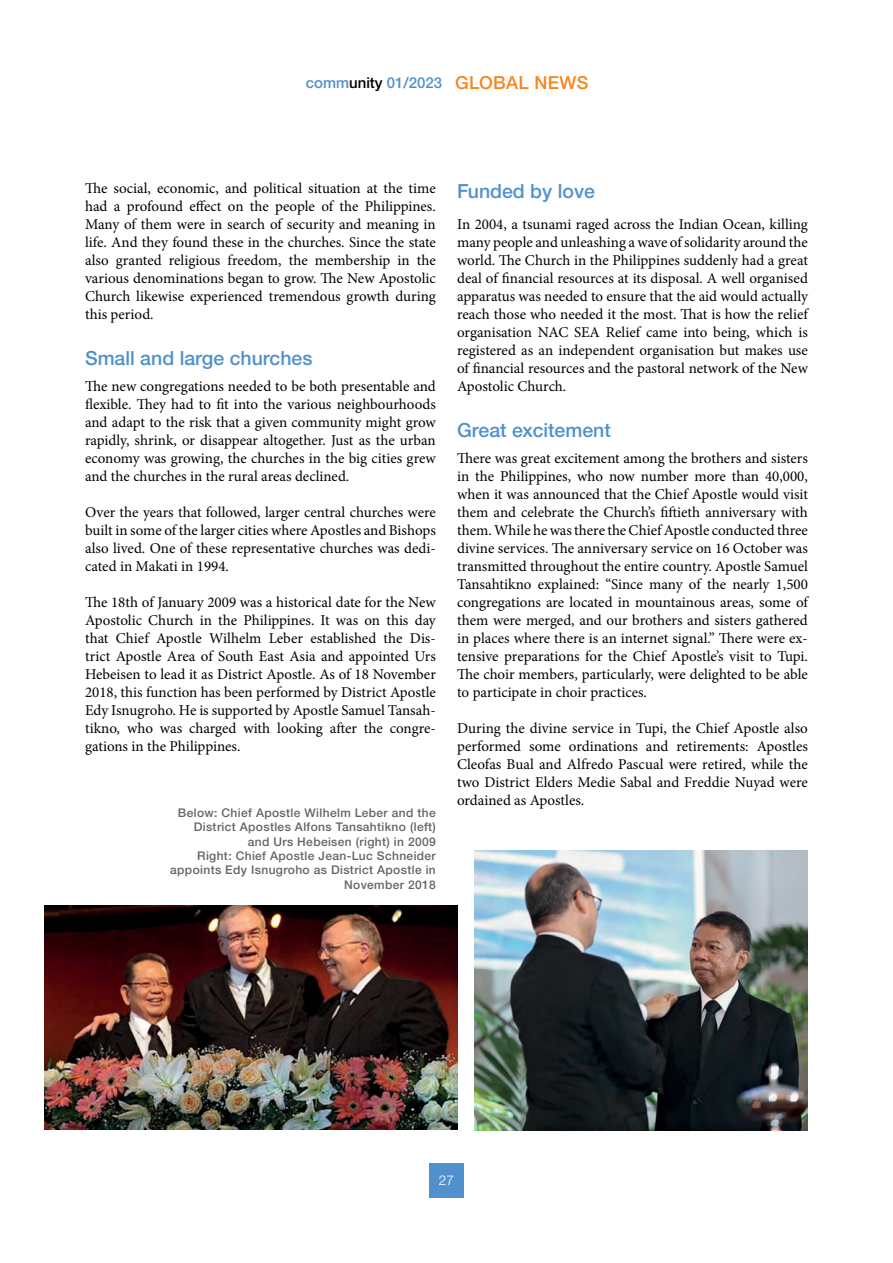
<style>
.page{position:relative;width:893px;height:1263px;background:#fff}
.page>*{position:absolute;margin:0;border:0;box-sizing:border-box;transform-origin:0 0}
.t1{font:500 19.5px "Helvetica Neue LTW1 G";color:#5091cd}
.t2{font:15px/18px "Minion Pro";color:#000;text-align:justify}
.t3{font:500 15px "Helvetica Neue LTW1 G";color:#5091cd}
.t4{font:300 13.5px "Helvetica Neue LTW1 G";color:#fff}
.t5{font:500 12px/14.4px "Helvetica Neue LTW1 G";letter-spacing:.03em;color:#636466;text-align:right}
.s1{color:#000}
.s2{font-size:18px;color:#f6861f}
</style>
<div class="page">
<div style="left:429px;top:1163px;width:34px;height:34px;background:#5091cd"></div>
<img style="left:474px;top:851px;width:334px;height:279px">
<img style="left:44px;top:905px;width:413px;height:224px">
<p class="t3" style="left:306px;top:74px;width:284px">comm<span class="s1">unity</span> 01/2023 <span class="s2">GLOBAL NEWS</span></p>
<p class="t2" style="left:85px;top:179px;width:352px">The social, economic, and political situation at the time had a profound effect on the people of the Philippines.<br>Many of them were in search of security and meaning in life. And they found these in the churches. Since the state also granted religious freedom, the membership in the various denominations began to grow. The New Apostolic Church likewise experienced tremendous growth during this period.</p>
<h1 class="t1" style="left:85px;top:346px;width:229px">Small and large churches</h1>
<p class="t2" style="left:85px;top:377px;width:352px">The new congregations needed to be both presentable and flexible. They had to fit into the various neighbourhoods and adapt to the risk that a given community might grow rapidly, shrink, or disappear altogether. Just as the urban economy was growing, the churches in the big cities grew and the churches in the rural areas declined.</p>
<p class="t2" style="left:85px;top:503px;width:352px">Over the years that followed, larger central churches were built in some of the larger cities where Apostles and Bishops also lived. One of these representative churches was dedi&shy;cated in Makati in 1994.</p>
<p class="t2" style="left:85px;top:593px;width:352px">The 18th of January 2009 was a historical date for the New Apostolic Church in the Philippines. It was on this day that Chief Apostle Wilhelm Leber established the Dis&shy;trict Apostle Area of South East Asia and appointed Urs Hebeisen to lead it as District Apostle. As of 18 November 2018, this function has been performed by District Apostle Edy Isnugroho. He is supported by Apostle Samuel Tansah&shy;tikno, who was charged with looking after the congre&shy;gations in the Philippines.</p>
<p class="t5" style="left:170px;top:805px;width:267px">Below: Chief Apostle Wilhelm Leber and the District Apostles Alfons Tansahtikno (left) and Urs Hebeisen (right) in 2009<br>Right: Chief Apostle Jean-Luc Schneider appoints Edy Isnugroho as District Apostle in November 2018</p>
<h1 class="t1" style="left:457px;top:179px;width:139px">Funded by love</h1>
<p class="t2" style="left:457px;top:215px;width:352px">In 2004, a tsunami raged across the Indian Ocean, killing many people and unleashing a wave of solidarity around the world. The Church in the Philippines suddenly had a great deal of financial resources at its disposal. A well organised apparatus was needed to ensure that the aid would actually reach those who needed it the most. That is how the relief organisation NAC SEA Relief came into being, which is registered as an independent organisation but makes use of financial resources and the pastoral network of the New Apostolic Church.</p>
<h1 class="t1" style="left:457px;top:418px;width:155px">Great excitement</h1>
<p class="t2" style="left:457px;top:449px;width:352px">There was great excitement among the brothers and sisters in the Philippines, who now number more than 40,000, when it was announced that the Chief Apostle would visit them and celebrate the Church’s fiftieth anniversary with them. While he was there the Chief Apostle conducted three divine services. The anniversary service on 16 October was transmitted throughout the entire country. Apostle Samuel Tansahtikno explained: “Since many of the nearly 1,500 congregations are located in mountainous areas, some of them were merged, and our brothers and sisters gathered in places where there is an internet signal.” There were ex&shy;tensive preparations for the Chief Apostle’s visit to Tupi.<br>The choir members, particularly, were delighted to be able to participate in choir practices.</p>
<p class="t2" style="left:457px;top:719px;width:352px">During the divine service in Tupi, the Chief Apostle also performed some ordinations and retirements: Apostles Cleofas Bual and Alfredo Pascual were retired, while the two District Elders Medie Sabal and Freddie Nuyad were ordained as Apostles.</p>
<p class="t4" style="left:439px;top:1172px;width:17px">27</p>
</div>
